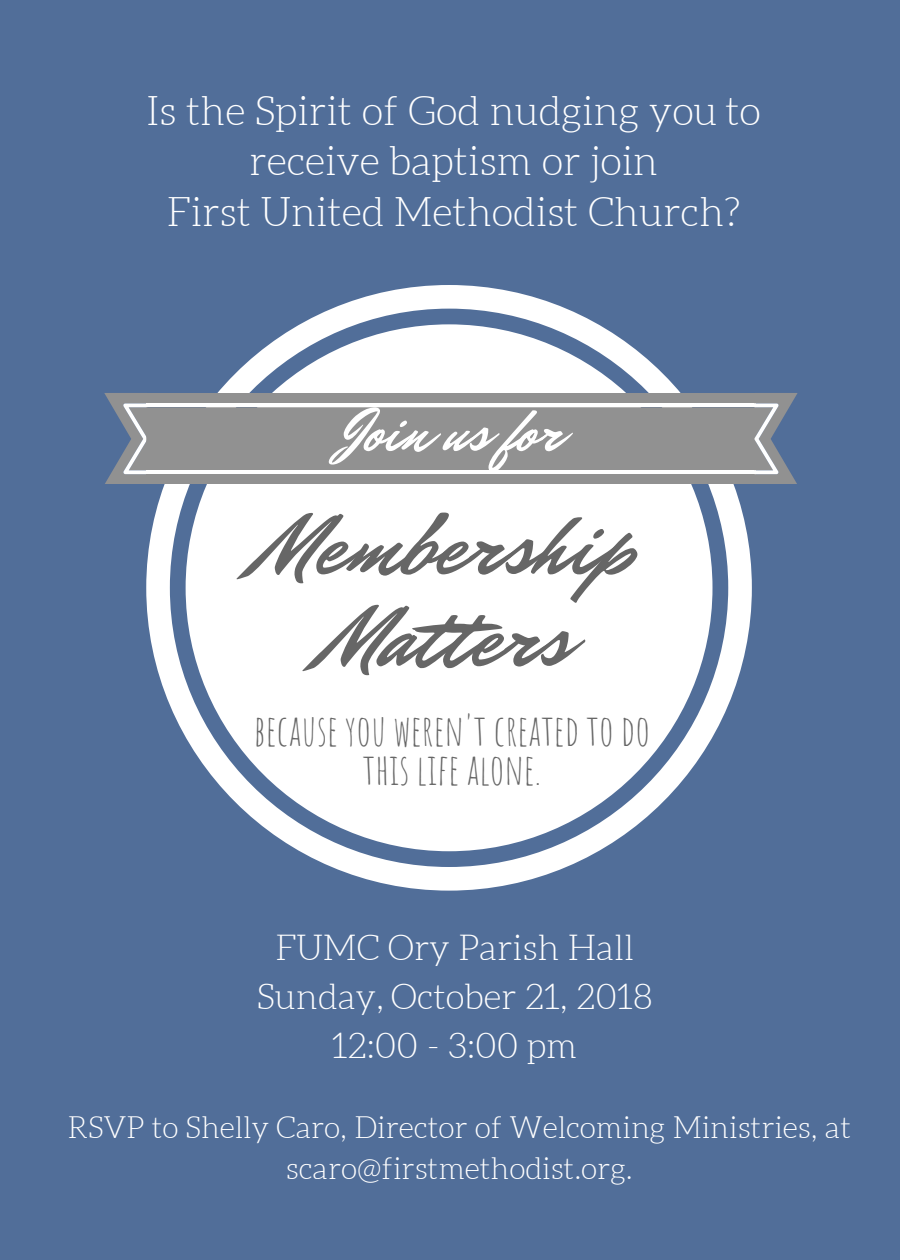
<style>
.page{position:relative;width:900px;height:1260px;background:#516e99}
.page>*{position:absolute;margin:0;border:0;box-sizing:border-box;transform-origin:0 0}
.t1{font:88.5px/92px "Mr Dafoe";color:#666;text-align:center}
.t2{font:59.5px "Mr Dafoe";color:#fff}
.t3{font:42px/39.5px "Amatic SC";color:#666;text-align:center}
.t4{font:300 40.25px/50.5px "Aleo";color:#fff;text-align:center}
.t5{font:300 35.25px/48.8px "Aleo";color:#fff;text-align:center}
.t6{font:300 30.25px/41.2px "Aleo";color:#fff;text-align:center}
</style>
<div class="page">
<svg style="left:146px;top:285px;width:606px;height:606px"></svg>
<div style="left:186px;top:324px;width:527px;height:527px;background:#fff;border-radius:50%"></div>
<svg style="left:104px;top:393px;width:694px;height:91px;background:#98999b"></svg>
<p class="t4" style="left:147px;top:86px;width:616px">Is the Spirit of God nudging you to receive baptism or join<br>First United Methodist Church?</p>
<h2 class="t2" style="left:340px;top:392px;width:223px">Join us for</h2>
<h1 class="t1" style="left:256px;top:502px;width:382px">Membership<br>Mat ers</h1>
<p class="t3" style="left:254px;top:710px;width:398px">BECAUSE YOU WEREN'T CREATED TO DO<br>THIS LIFE ALONE.</p>
<p class="t5" style="left:257px;top:923px;width:397px">FUMC Ory Parish Hall<br>Sunday, October 21, 2018<br>12:00 - 3:00 pm</p>
<p class="t6" style="left:68px;top:1107px;width:785px">RSVP to Shelly Caro, Director of Welcoming Ministries, at scaro@firstmethodist.org.</p>
</div>
